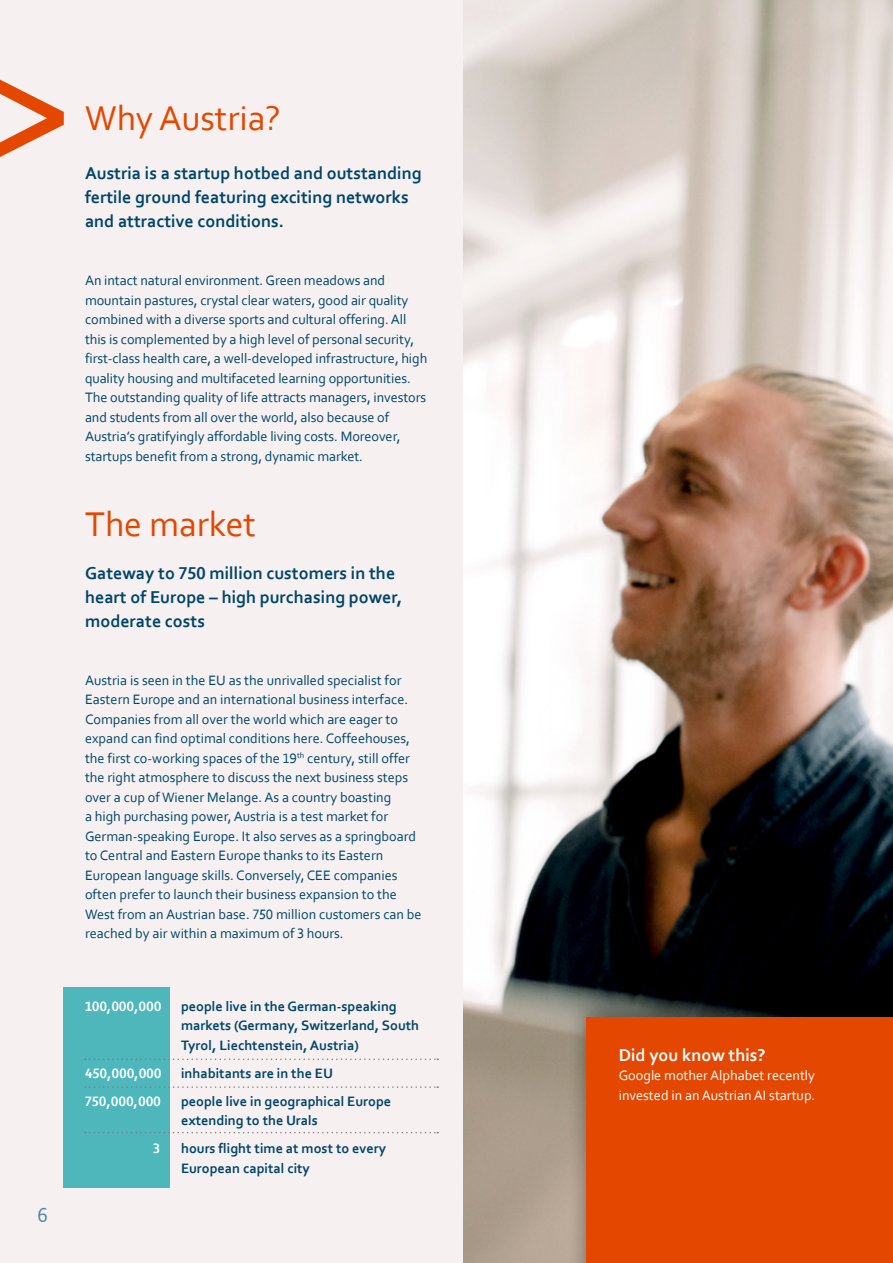
<style>
.page{position:relative;width:893px;height:1263px;background:#f6f1f0}
.page>*{position:absolute;margin:0;border:0;box-sizing:border-box;transform-origin:0 0}
.t1{font:36px "Corbel";color:#e44700}
.t2{font:21px "Corbel";color:#5083a0}
.t3{font:700 18px/24px "Corbel";color:#004569}
.t4{font:700 18px "Corbel";color:#fff}
.t5{font:14.25px/19.5px "Corbel";color:#004569}
.t6{font:700 14.25px/19.5px "Corbel";color:#004569}
.t7{font:14.25px/19.5px "Corbel";color:#fff}
.t8{font:700 14.25px "Corbel";color:#fff}
</style>
<div class="page">
<img style="left:463px;top:0;width:430px;height:1263px">
<div style="left:568px;top:993px;width:325px;height:270px;background:#000;opacity:.4"></div>
<div style="left:587px;top:1017px;width:306px;height:246px;background:#e44700"></div>
<svg style="left:0;top:80px;width:64px;height:77px"></svg>
<div style="left:64px;top:987px;width:106px;height:201px;background:#4eb7bc"></div>
<svg style="left:85px;top:1058px;width:353px;height:2px"></svg>
<svg style="left:85px;top:1086px;width:353px;height:2px"></svg>
<svg style="left:85px;top:1132px;width:353px;height:1px"></svg>
<h2 class="t2" style="left:37px;top:1201px;width:12px">6</h2>
<h1 class="t1" style="left:85px;top:96px;width:197px">Why Austria?</h1>
<p class="t3" style="left:85px;top:161px;width:338px">Austria is a startup hotbed and outstanding fertile ground featuring exciting networks and attractive conditions.</p>
<p class="t5" style="left:85px;top:271px;width:344px">An intact natural environment. Green meadows and mountain pastures, crystal clear waters, good air quality combined with a diverse sports and cultural offering. All this is complemented by a high level of personal security, first-class health care, a well-developed infrastructure, high quality housing and multifaceted learning opportunities.<br>The outstanding quality of life attracts managers, investors and students from all over the world, also because of Austria’s gratifyingly affordable living costs. Moreover, startups benefit from a strong, dynamic market.</p>
<h1 class="t1" style="left:85px;top:502px;width:173px">The market</h1>
<p class="t3" style="left:85px;top:560px;width:319px">Gateway to 750 million customers in the heart of Europe – high purchasing power, moderate costs</p>
<p class="t5" style="left:85px;top:670px;width:338px">Austria is seen in the EU as the unrivalled specialist for Eastern Europe and an international business interface.<br>Companies from all over the world which are eager to expand can find optimal conditions here. Coffeehouses, the first co-working spaces of the 19<sup>th</sup> century, still offer the right atmosphere to discuss the next business steps over a cup of Wiener Melange. As a country boasting<br>a high purchasing power, Austria is a test market for German-speaking Europe. It also serves as a springboard to Central and Eastern Europe thanks to its Eastern European language skills. Conversely, CEE companies often prefer to launch their business expansion to the West from an Austrian base. 750 million customers can be reached by air within a maximum of 3 hours.</p>
<p class="t8" style="left:85px;top:997px;width:78px">100,000,000</p>
<p class="t6" style="left:181px;top:996px;width:240px">people live in the German-speaking markets (Germany, Switzerland, South<br>Tyrol, Liechtenstein, Austria)</p>
<p class="t8" style="left:85px;top:1064px;width:78px">450,000,000</p>
<p class="t6" style="left:181px;top:1063px;width:153px">inhabitants are in the EU</p>
<p class="t8" style="left:85px;top:1092px;width:77px">750,000,000</p>
<p class="t6" style="left:181px;top:1091px;width:212px">people live in geographical Europe extending to the Urals</p>
<p class="t8" style="left:153px;top:1139px;width:9px">3</p>
<p class="t6" style="left:181px;top:1138px;width:207px">hours flight time at most to every<br>European capital city</p>
<p class="t4" style="left:619px;top:1043px;width:148px">Did you know this?</p>
<p class="t7" style="left:619px;top:1065px;width:198px">Google mother Alphabet recently invested in an Austrian AI startup.</p>
</div>
